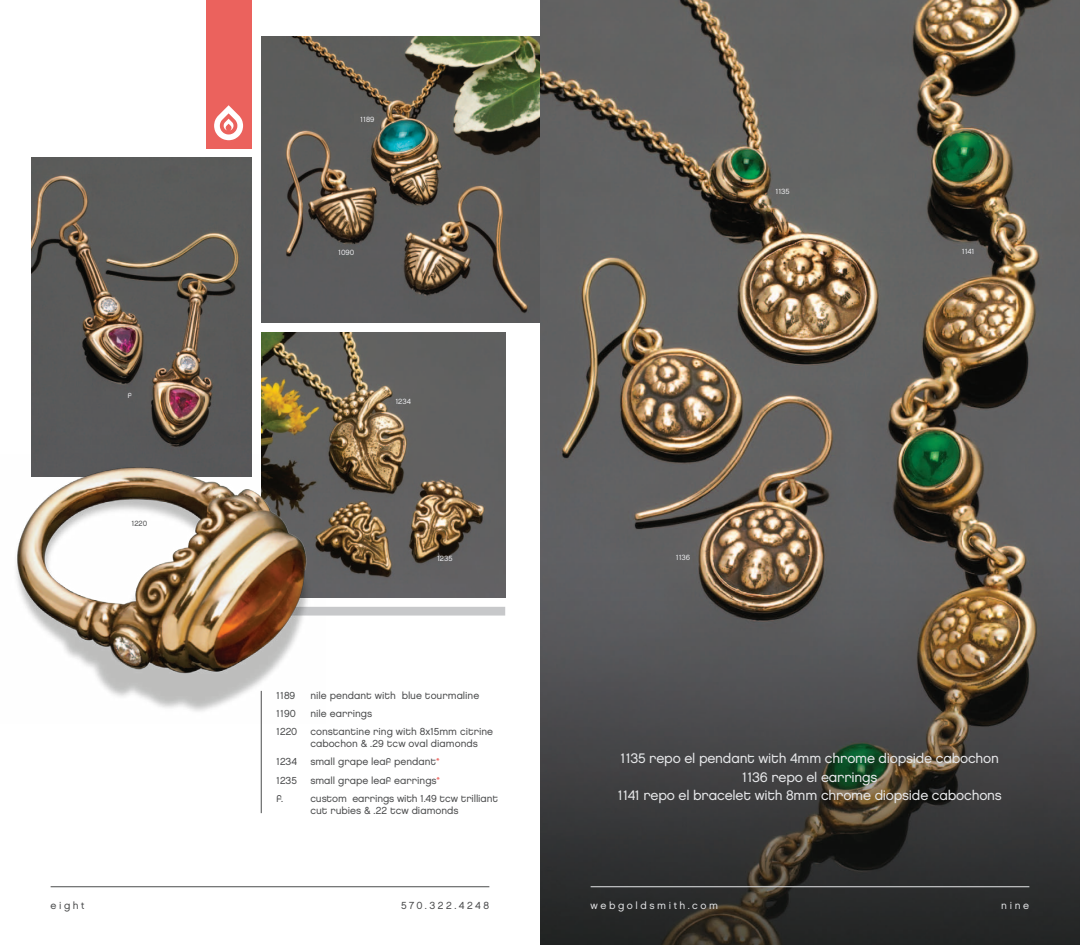
<style>
.page{position:relative;width:1080px;height:945px;background:#fff}
.page>*{position:absolute;margin:0;border:0;box-sizing:border-box;transform-origin:0 0}
.t1{font:13.75px "Chalet London Nineteen Eighty";letter-spacing:-.015em;color:#e6e7e9}
.t2{font:10.25px "Chalet London Nineteen Sixty";letter-spacing:.25em;color:#e1e2e4}
.t3{font:10.25px "Chalet London Nineteen Sixty";letter-spacing:.25em;color:#4b4c4d}
.t4{font:10.12px/11.8px "Chalet London Nineteen Eighty";color:#4b4c4d}
.t5{font:7.5px "Chalet London Nineteen Eighty";color:#ececee}
.t6{font:7.5px "Chalet London Nineteen Eighty";color:#4b4c4d}
.s1{color:#eb625d}
</style>
<div class="page">
<div style="left:261px;top:607px;width:244px;height:9px;background:#c7c8ca"></div>
<img style="left:540px;top:0;width:540px;height:945px">
<img style="left:261px;top:36px;width:279px;height:287px">
<img style="left:261px;top:332px;width:244px;height:265px">
<img style="left:31px;top:158px;width:221px;height:297px">
<hr style="left:51px;top:887px;width:438px;height:1px;background:#4b4c4d">
<hr style="left:591px;top:887px;width:438px;height:1px;background:#e6e7e9">
<img style="left:16px;top:455px;width:309px;height:268px">
<div style="left:206px;top:0;width:46px;height:148px;background:#eb625d"></div>
<svg style="left:214px;top:105px;width:29px;height:35px"></svg>
<hr style="left:261px;top:691px;width:1px;height:122px;background:#4b4c4d">
<p class="t5" style="left:128px;top:391px;width:5px">f</p>
<p class="t6" style="left:132px;top:519px;width:17px">1220</p>
<p class="t5" style="left:361px;top:115px;width:15px">1189</p>
<p class="t5" style="left:339px;top:248px;width:17px">1090</p>
<p class="t5" style="left:396px;top:396px;width:17px">1234</p>
<p class="t5" style="left:437px;top:554px;width:17px">1235</p>
<p class="t4" style="left:277px;top:689px;width:20px">1189</p>
<p class="t4" style="left:310px;top:689px;width:170px">nile pendant with blue tourmaline</p>
<p class="t4" style="left:277px;top:708px;width:21px">1190</p>
<p class="t4" style="left:310px;top:708px;width:63px">nile earrings</p>
<p class="t4" style="left:277px;top:726px;width:22px">1220</p>
<p class="t4" style="left:310px;top:726px;width:184px">constantine ring with 8x15mm citrine cabochon &amp; .29 tcw oval diamonds</p>
<p class="t4" style="left:277px;top:756px;width:22px">1234</p>
<p class="t4" style="left:310px;top:756px;width:131px">small grape leaf pendant<span class="s1">*</span></p>
<p class="t4" style="left:277px;top:774px;width:22px">1235</p>
<p class="t4" style="left:310px;top:774px;width:131px">small grape leaf earrings<span class="s1">*</span></p>
<p class="t4" style="left:277px;top:793px;width:8px">f.</p>
<p class="t4" style="left:310px;top:793px;width:189px">custom earrings with 1.49 tcw trilliant cut rubies &amp; .22 tcw diamonds</p>
<p class="t5" style="left:776px;top:187px;width:15px">1135</p>
<p class="t5" style="left:676px;top:553px;width:16px">1136</p>
<p class="t5" style="left:962px;top:247px;width:14px">1141</p>
<p class="t1" style="left:621px;top:750px;width:380px">1135 repo el pendant with 4mm chrome diopside cabochon</p>
<p class="t1" style="left:743px;top:768px;width:136px">1136 repo el earrings</p>
<p class="t1" style="left:618px;top:787px;width:385px">1141 repo el bracelet with 8mm chrome diopside cabochons</p>
<p class="t3" style="left:51px;top:900px;width:35px">eight</p>
<p class="t3" style="left:401px;top:900px;width:90px">570.322.4248</p>
<p class="t2" style="left:591px;top:900px;width:129px">webgoldsmith.com</p>
<p class="t2" style="left:1001px;top:900px;width:29px">nine</p>
</div>
